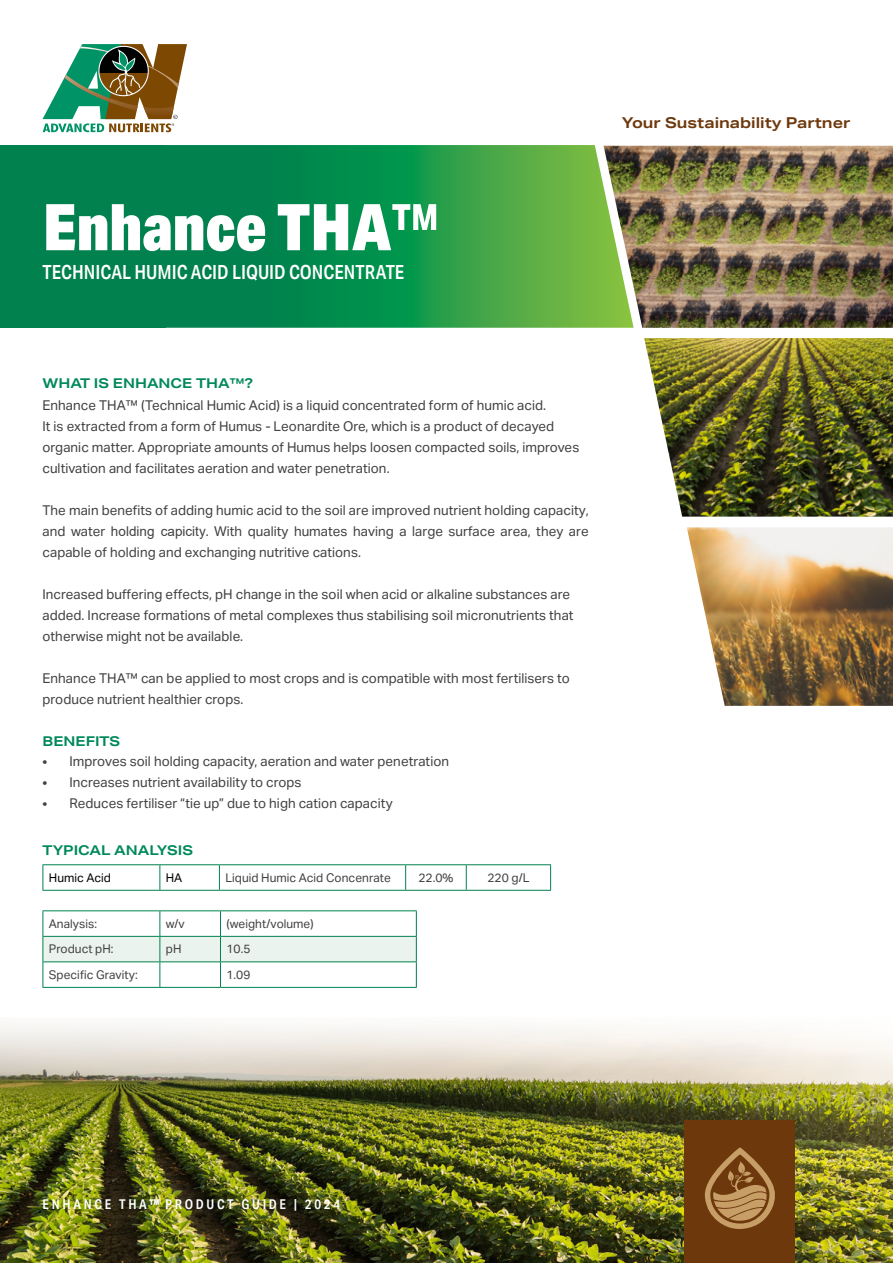
<style>
.page{position:relative;width:893px;height:1263px;background:#fff}
.page>*{position:absolute;margin:0;border:0;box-sizing:border-box;transform-origin:0 0}
.t1{font:900 64.5px "Aktiv Grotesk Cd";color:#fff}
.t2{font:500 19.5px "Aktiv Grotesk Cd";color:#fff}
.t3{font:700 15px "Aktiv Grotesk Ex";color:#6e380d}
.t4{font:13.5px/21px "Aktiv Grotesk Trial";color:#414042}
.t5{font:700 13.5px "Aktiv Grotesk Ex";color:#00895a}
.t6{font:600 13.5px "Aktiv Grotesk Cd";letter-spacing:.2em;color:#fff}
.t7{font:12px "Aktiv Grotesk Trial";color:#414042}
.t8{font:12px "Aktiv Grotesk Trial";color:#000}
.s1{font-weight:700}
.s2{font-family:"Arial"}
.s3{font-weight:800}
</style>
<div class="page">
<img style="left:0;top:1026px;width:893px;height:237px">
<div style="left:685px;top:1120px;width:110px;height:143px;background:#6e380d"></div>
<svg style="left:166px;top:145px;width:468px;height:183px;background:#22974a"></svg>
<svg style="left:43px;top:44px;width:144px;height:88px"></svg>
<div style="left:0;top:145px;width:166px;height:183px;background:#00814e"></div>
<img style="left:604px;top:146px;width:289px;height:182px">
<img style="left:644px;top:338px;width:249px;height:179px">
<img style="left:687px;top:527px;width:206px;height:179px">
<hr style="left:43px;top:864px;width:117px;height:1px;background:#00814e">
<hr style="left:160px;top:864px;width:59px;height:1px;background:#00814e">
<hr style="left:219px;top:864px;width:187px;height:1px;background:#00814e">
<hr style="left:406px;top:864px;width:60px;height:1px;background:#00814e">
<hr style="left:466px;top:864px;width:85px;height:1px;background:#00814e">
<hr style="left:43px;top:890px;width:117px;height:1px;background:#00814e">
<hr style="left:160px;top:890px;width:59px;height:1px;background:#00814e">
<hr style="left:219px;top:890px;width:187px;height:1px;background:#00814e">
<hr style="left:406px;top:890px;width:60px;height:1px;background:#00814e">
<hr style="left:466px;top:890px;width:85px;height:1px;background:#00814e">
<svg style="left:43px;top:865px;width:508px;height:25px"></svg>
<hr style="left:43px;top:910px;width:117px;height:1px;background:#00814e">
<hr style="left:160px;top:910px;width:60px;height:1px;background:#00814e">
<hr style="left:220px;top:910px;width:197px;height:1px;background:#00814e">
<hr style="left:43px;top:987px;width:117px;height:1px;background:#00814e">
<hr style="left:160px;top:987px;width:60px;height:1px;background:#00814e">
<hr style="left:220px;top:987px;width:197px;height:1px;background:#00814e">
<svg style="left:43px;top:911px;width:374px;height:76px"></svg>
<svg style="left:705px;top:1147px;width:70px;height:82px"></svg>
<h1 class="t1" style="left:43px;top:186px;width:398px">Enhance THA<span class="s1">™</span></h1>
<h2 class="t2" style="left:43px;top:261px;width:363px">TECHNICAL HUMIC ACID LIQUID CONCENTRATE</h2>
<p class="t3" style="left:622px;top:113px;width:230px">Your Sustainability Partner</p>
<p class="t5" style="left:43px;top:375px;width:212px">WHAT IS ENHANCE THA™?</p>
<p class="t4" style="left:43px;top:395px;width:538px">Enhance THA™ (Technical Humic Acid) is a liquid concentrated form of humic acid.<br>It is extracted from a form of Humus - Leonardite Ore, which is a product of decayed organic matter. Appropriate amounts of Humus helps loosen compacted soils, improves cultivation and facilitates aeration and water penetration.</p>
<p class="t4" style="left:43px;top:500px;width:548px;text-align:justify">The main benefits of adding humic acid to the soil are improved nutrient holding capacity, and water <span class="s2">holding capicity</span>. With quality humates having a large surface area, they are capable of holding and exchanging nutritive cations.</p>
<p class="t4" style="left:43px;top:584px;width:533px">Increased buffering effects, pH change in the soil when acid or alkaline substances are added. Increase formations of metal complexes thus stabilising soil micronutrients that otherwise might not be available.</p>
<p class="t4" style="left:43px;top:668px;width:529px">Enhance THA™ can be applied to most crops and is compatible with most fertilisers to produce nutrient healthier crops.</p>
<p class="t5" style="left:43px;top:733px;width:79px">BENEFITS</p>
<p class="t4" style="left:43px;top:751px;width:408px">• Improves soil holding capacity, aeration and water penetration</p>
<p class="t4" style="left:43px;top:772px;width:261px">• Increases nutrient availability to crops</p>
<p class="t4" style="left:43px;top:793px;width:352px">• Reduces fertiliser “tie up” due to high cation capacity</p>
<p class="t5" style="left:43px;top:841px;width:152px">TYPICAL ANALYSIS</p>
<p class="t8" style="left:49px;top:871px;width:64px">Humic Acid</p>
<p class="t8" style="left:166px;top:871px;width:18px">HA</p>
<p class="t7" style="left:225px;top:871px;width:167px">Liquid Humic Acid Concenrate</p>
<p class="t7" style="left:418px;top:871px;width:37px">22.0%</p>
<p class="t7" style="left:487px;top:871px;width:43px">220 g/L</p>
<p class="t7" style="left:49px;top:917px;width:50px">Analysis:</p>
<p class="t7" style="left:166px;top:917px;width:20px">w/v</p>
<p class="t7" style="left:226px;top:917px;width:89px">(weight/volume)</p>
<p class="t7" style="left:49px;top:942px;width:66px">Product pH:</p>
<p class="t7" style="left:166px;top:942px;width:17px">pH</p>
<p class="t7" style="left:226px;top:942px;width:25px">10.5</p>
<p class="t7" style="left:49px;top:968px;width:90px">Specific Gravity:</p>
<p class="t7" style="left:226px;top:968px;width:25px">1.09</p>
<p class="t6" style="left:43px;top:1196px;width:299px">ENHANCE THA<span class="s3">™</span> PRODUCT GUIDE | 2024</p>
</div>
